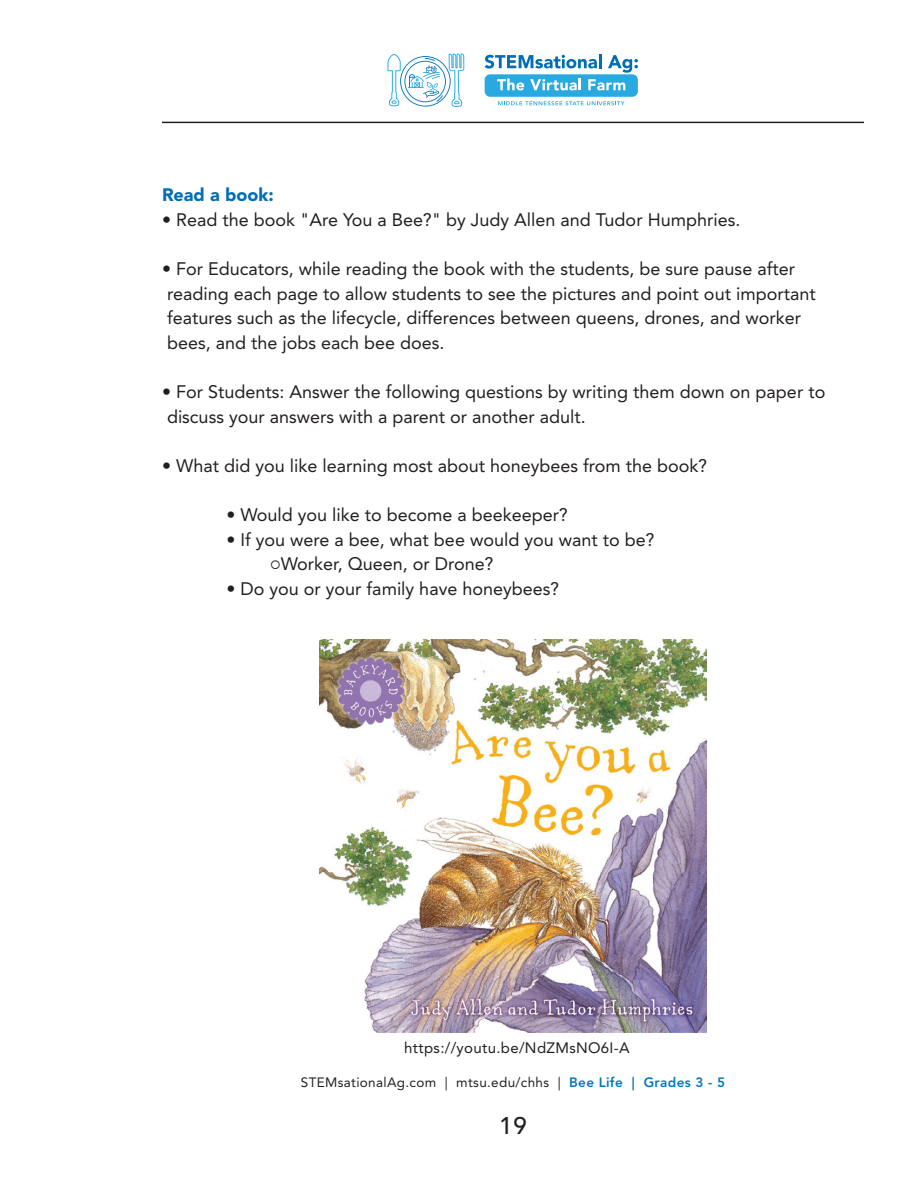
<style>
.page{position:relative;width:918px;height:1188px;background:#fff}
.page>*{position:absolute;margin:0;border:0;box-sizing:border-box;transform-origin:0 0}
.t1{font:500 24px "Avenir LT Std";color:#231f20}
.t2{font:18px "Avenir LT Std";color:#231f20}
.t3{font:900 18px "Avenir LT Std";color:#006eb6}
.t4{font:15px "Avenir LT Std";letter-spacing:.025em;color:#221e1f}
.t5{font:13.5px "Avenir LT Std";letter-spacing:.025em;color:#231f20}
.s1{font-weight:800;color:#0079c2}
</style>
<div class="page">
<hr style="left:162px;top:122px;width:702px;height:1px;background:#231f20">
<svg style="left:485px;top:54px;width:116px;height:15px"></svg>
<svg style="left:608px;top:55px;width:30px;height:18px"></svg>
<div style="left:485px;top:74px;width:153px;height:23px;background:#28aae1;border-radius:6px"></div>
<svg style="left:497px;top:78px;width:27px;height:12px"></svg>
<svg style="left:530px;top:78px;width:51px;height:12px"></svg>
<svg style="left:588px;top:79px;width:37px;height:11px"></svg>
<svg style="left:498px;top:101px;width:127px;height:4px"></svg>
<svg style="left:387px;top:54px;width:77px;height:53px"></svg>
<img style="left:319px;top:639px;width:388px;height:393px">
<p class="t3" style="left:162px;top:184px;width:113px">Read a book:</p>
<p class="t2" style="left:162px;top:209px;width:580px">• Read the book "Are You a Bee?" by Judy Allen and Tudor Humphries.</p>
<p class="t2" style="left:162px;top:258px;width:635px">• For Educators, while reading the book with the students, be sure pause after</p>
<p class="t2" style="left:167px;top:283px;width:650px">reading each page to allow students to see the pictures and point out important</p>
<p class="t2" style="left:167px;top:307px;width:636px">features such as the lifecycle, differences between queens, drones, and worker</p>
<p class="t2" style="left:167px;top:332px;width:279px">bees, and the jobs each bee does.</p>
<p class="t2" style="left:162px;top:381px;width:665px">• For Students: Answer the following questions by writing them down on paper to</p>
<p class="t2" style="left:167px;top:406px;width:420px">discuss your answers with a parent or another adult.</p>
<p class="t2" style="left:162px;top:455px;width:547px">• What did you like learning most about honeybees from the book?</p>
<p class="t2" style="left:226px;top:504px;width:343px">• Would you like to become a beekeeper?</p>
<p class="t2" style="left:226px;top:529px;width:430px">• If you were a bee, what bee would you want to be?</p>
<p class="t2" style="left:270px;top:553px;width:225px">○Worker, Queen, or Drone?</p>
<p class="t2" style="left:226px;top:578px;width:334px">• Do you or your family have honeybees?</p>
<p class="t4" style="left:404px;top:1039px;width:227px">https://youtu.be/NdZMsNO6I-A</p>
<p class="t5" style="left:301px;top:1074px;width:426px">STEMsationalAg.com | mtsu.edu/chhs | <span class="s1">Bee Life | Grades 3 - 5</span></p>
<h1 class="t1" style="left:499px;top:1112px;width:29px">19</h1>
</div>
